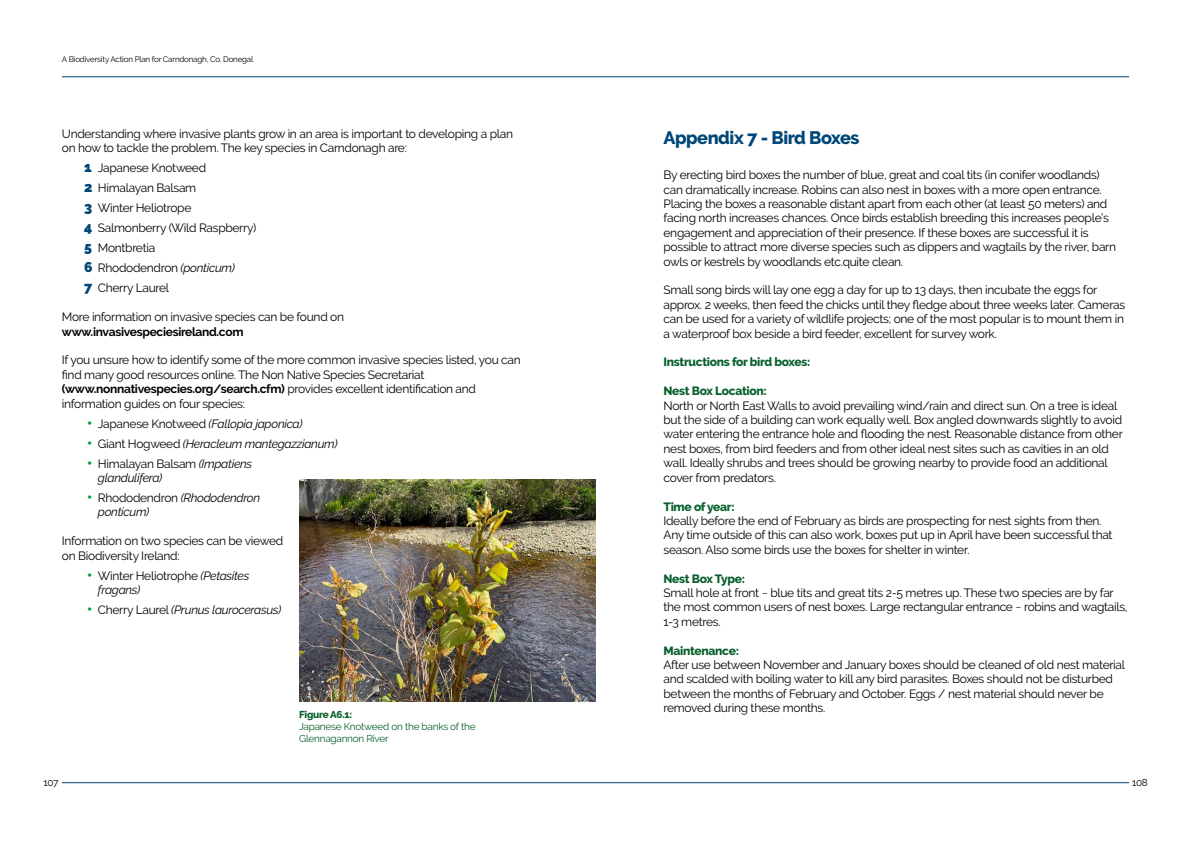
<style>
.page{position:relative;width:1191px;height:842px;background:#fff}
.page>*{position:absolute;margin:0;border:0;box-sizing:border-box;transform-origin:0 0}
.t1{font:800 18px "Raleway";letter-spacing:-.025em;color:#004677}
.t2{font:12px/14.4px "Raleway";letter-spacing:-.025em;color:#000}
.t3{font:italic 12px/14.4px "Raleway";letter-spacing:-.025em;color:#000}
.t4{font:800 12px "Raleway";letter-spacing:-.025em;color:#08602c}
.t5{font:700 12px "Raleway";letter-spacing:-.025em;color:#000}
.t6{font:10px/12px "Raleway";letter-spacing:-.025em;color:#08602c}
.t7{font:800 10px "Raleway";letter-spacing:-.025em;color:#08602c}
.t8{font:10px "Raleway";letter-spacing:-.025em;color:#000}
.t9{font:8px "Raleway";letter-spacing:-.025em;color:#000}
.s1{font-weight:900;font-size:14px;color:#004677}
.s2{font-style:italic}
.s3{font-weight:700}
.s4{font-weight:900;font-style:normal;font-size:14px;color:#009f3a}
.s5{font-style:normal}
</style>
<div class="page">
<hr style="left:62px;top:782px;width:1067px;height:1px;background:#004677">
<hr style="left:62px;top:77px;width:1067px;height:1px;background:#004677">
<img style="left:299px;top:479px;width:296px;height:222px">
<p class="t9" style="left:62px;top:55px;width:193px">A Biodiversity Action Plan for Carndonagh, Co. Donegal</p>
<p class="t2" style="left:62px;top:126px;width:452px">Understanding where invasive plants grow in an area is important to developing a plan on how to tackle the problem. The key species in Carndonagh are:</p>
<p class="t2" style="left:84px;top:158px;width:173px;line-height:20px"><span class="s1">1</span> Japanese Knotweed<br><span class="s1">2</span> Himalayan Balsam<br><span class="s1">3</span> Winter Heliotrope<br><span class="s1">4</span> Salmonberry (Wild Raspberry)<br><span class="s1">5</span> Montbretia<br><span class="s1">6</span> Rhododendron <span class="s2">(ponticum)<br></span><span class="s1">7</span> Cherry Laurel</p>
<p class="t2" style="left:62px;top:310px;width:284px">More information on invasive species can be found on</p>
<p class="t5" style="left:62px;top:324px;width:183px">www.invasivespeciesireland.com</p>
<p class="t2" style="left:62px;top:353px;width:460px">If you unsure how to identify some of the more common invasive species listed, you can find many good resources online. The Non Native Species Secretariat <span class="s3">(www.nonnativespecies.org/search.cfm)</span> provides excellent identification and information guides on four species:</p>
<p class="t3" style="left:87px;top:416px;width:217px"><span class="s4">•</span> <span class="s5">Japanese Knotweed</span> (Fallopia japonica)</p>
<p class="t3" style="left:87px;top:436px;width:252px"><span class="s4">•</span> <span class="s5">Giant Hogweed</span> (Heracleum mantegazzianum)</p>
<p class="t3" style="left:98px;top:456px;width:156px;text-indent:-11px"><span class="s4">•</span> <span class="s5">Himalayan Balsam</span> (Impatiens glandulifera)</p>
<p class="t3" style="left:98px;top:490px;width:164px;text-indent:-11px"><span class="s4">•</span> <span class="s5">Rhododendron</span> (Rhododendron ponticum)</p>
<p class="t2" style="left:62px;top:534px;width:223px">Information on two species can be viewed on Biodiversity Ireland:</p>
<p class="t3" style="left:98px;top:568px;width:153px;text-indent:-11px"><span class="s4">•</span> <span class="s5">Winter Heliotrophe</span> (Petasites fragans)</p>
<p class="t3" style="left:87px;top:602px;width:196px"><span class="s4">•</span> <span class="s5">Cherry Laurel</span> (Prunus laurocerasus)</p>
<p class="t7" style="left:299px;top:709px;width:55px">Figure A6.1:</p>
<p class="t6" style="left:299px;top:720px;width:178px">Japanese Knotweed on the banks of the<br>Glennagannon River</p>
<h1 class="t1" style="left:663px;top:127px;width:197px">Appendix 7 - Bird Boxes</h1>
<p class="t2" style="left:663px;top:168px;width:454px">By erecting bird boxes the number of blue, great and coal tits (in conifer woodlands) can dramatically increase. Robins can also nest in boxes with a more open entrance.<br>Placing the boxes a reasonable distant apart from each other (at least 50 meters) and facing north increases chances. Once birds establish breeding this increases people’s engagement and appreciation of their presence. If these boxes are successful it is possible to attract more diverse species such as dippers and wagtails by the river, barn owls or kestrels by woodlands etc.quite clean.</p>
<p class="t2" style="left:663px;top:283px;width:463px">Small song birds will lay one egg a day for up to 13 days, then incubate the eggs for approx. 2 weeks, then feed the chicks until they fledge about three weeks later. Cameras can be used for a variety of wildlife projects; one of the most popular is to mount them in a waterproof box beside a bird feeder, excellent for survey work.</p>
<p class="t4" style="left:663px;top:355px;width:148px">Instructions for bird boxes:</p>
<p class="t4" style="left:663px;top:384px;width:105px">Nest Box Location:</p>
<p class="t2" style="left:663px;top:398px;width:461px">North or North East Walls to avoid prevailing wind/rain and direct sun. On a tree is ideal but the side of a building can work equally well. Box angled downwards slightly to avoid water entering the entrance hole and flooding the nest. Reasonable distance from other nest boxes, from bird feeders and from other ideal nest sites such as cavities in an old wall. Ideally shrubs and trees should be growing nearby to provide food an additional cover from predators.</p>
<p class="t4" style="left:663px;top:499px;width:73px">Time of year:</p>
<p class="t2" style="left:663px;top:513px;width:450px">Ideally before the end of February as birds are prospecting for nest sights from then.<br>Any time outside of this can also work, boxes put up in April have been successful that season. Also some birds use the boxes for shelter in winter.</p>
<p class="t4" style="left:663px;top:571px;width:83px">Nest Box Type:</p>
<p class="t2" style="left:663px;top:585px;width:465px">Small hole at front ~ blue tits and great tits 2-5 metres up. These two species are by far the most common users of nest boxes. Large rectangular entrance ~ robins and wagtails,<br>1-3 metres.</p>
<p class="t4" style="left:663px;top:643px;width:77px">Maintenance:</p>
<p class="t2" style="left:663px;top:657px;width:463px">After use between November and January boxes should be cleaned of old nest material and scalded with boiling water to kill any bird parasites. Boxes should not be disturbed between the months of February and October. Eggs / nest material should never be removed during these months.</p>
<p class="t8" style="left:44px;top:777px;width:16px">107</p>
<p class="t8" style="left:1132px;top:777px;width:17px">108</p>
</div>
